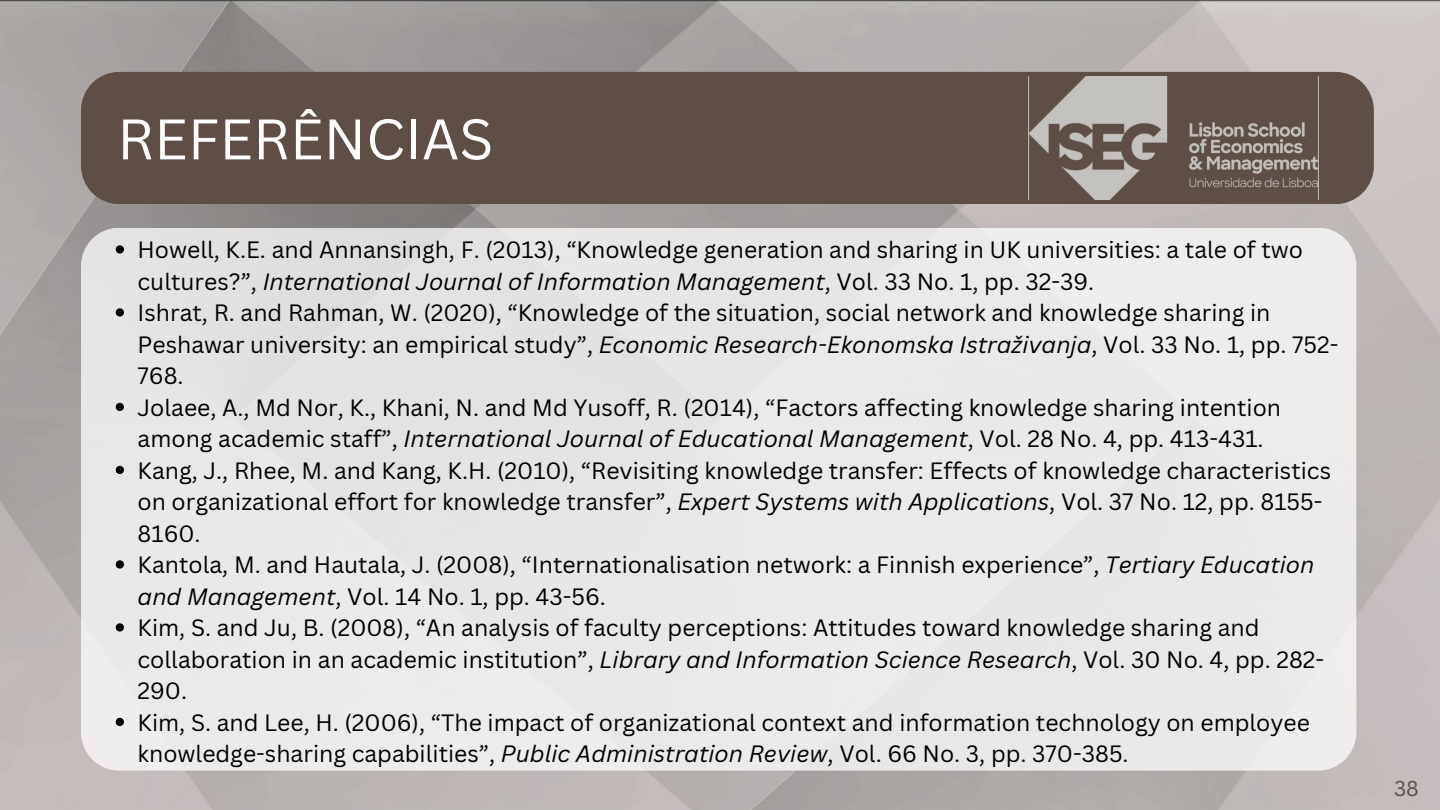
<style>
.page{position:relative;width:1440px;height:810px;background:#fff}
.page>*{position:absolute;margin:0;border:0;box-sizing:border-box;transform-origin:0 0}
.t1{font:55.8px "Canva Sans";color:#fff}
.t2{font:23px/31.5px "Canva Sans";color:#000}
.t3{font:21px "Canva Sans";color:#5e4e45}
.s1{font-style:italic}
</style>
<div class="page">
<img style="left:0;top:0;width:1440px;height:810px">
<div style="left:81px;top:72px;width:1293px;height:132px;background:#5e4e45"></div>
<div style="left:81px;top:228px;width:1275px;height:543px;background:#eae9e8"></div>
<img style="left:1029px;top:77px;width:290px;height:123px">
<svg style="left:116px;top:245px;width:8px;height:9px"></svg>
<svg style="left:116px;top:308px;width:8px;height:9px"></svg>
<svg style="left:116px;top:403px;width:8px;height:8px"></svg>
<svg style="left:116px;top:466px;width:8px;height:8px"></svg>
<svg style="left:116px;top:560px;width:8px;height:9px"></svg>
<svg style="left:116px;top:623px;width:8px;height:9px"></svg>
<svg style="left:116px;top:718px;width:8px;height:8px"></svg>
<p class="t1" style="left:117px;top:100px;width:378px">REFERÊNCIAS</p>
<p class="t2" style="left:138px;top:233px;width:1167px">Howell, K.E. and Annansingh, F. (2013), “Knowledge generation and sharing in UK universities: a tale of two cultures?”, <span class="s1">International Journal of Information Management</span>, Vol. 33 No. 1, pp. 32-39.</p>
<p class="t2" style="left:138px;top:296px;width:1202px">Ishrat, R. and Rahman, W. (2020), “Knowledge of the situation, social network and knowledge sharing in<br>Peshawar university: an empirical study”, <span class="s1">Economic Research-Ekonomska Istraživanja</span>, Vol. 33 No. 1, pp. 752-<br>768.</p>
<p class="t2" style="left:138px;top:391px;width:1145px">Jolaee, A., Md Nor, K., Khani, N. and Md Yusoff, R. (2014), “Factors affecting knowledge sharing intention among academic staff”, <span class="s1">International Journal of Educational Management</span>, Vol. 28 No. 4, pp. 413-431.</p>
<p class="t2" style="left:138px;top:454px;width:1195px">Kang, J., Rhee, M. and Kang, K.H. (2010), “Revisiting knowledge transfer: Effects of knowledge characteristics on organizational effort for knowledge transfer”, <span class="s1">Expert Systems with Applications</span>, Vol. 37 No. 12, pp. 8155-<br>8160.</p>
<p class="t2" style="left:138px;top:548px;width:1178px">Kantola, M. and Hautala, J. (2008), “Internationalisation network: a Finnish experience”, <span class="s1">Tertiary Education and Management</span>, Vol. 14 No. 1, pp. 43-56.</p>
<p class="t2" style="left:138px;top:611px;width:1188px">Kim, S. and Ju, B. (2008), “An analysis of faculty perceptions: Attitudes toward knowledge sharing and collaboration in an academic institution”, <span class="s1">Library and Information Science Research</span>, Vol. 30 No. 4, pp. 282-<br>290.</p>
<p class="t2" style="left:138px;top:706px;width:1174px">Kim, S. and Lee, H. (2006), “The impact of organizational context and information technology on employee knowledge-sharing capabilities”, <span class="s1">Public Administration Review</span>, Vol. 66 No. 3, pp. 370-385.</p>
<p class="t3" style="left:1394px;top:774px;width:26px">38</p>
</div>
